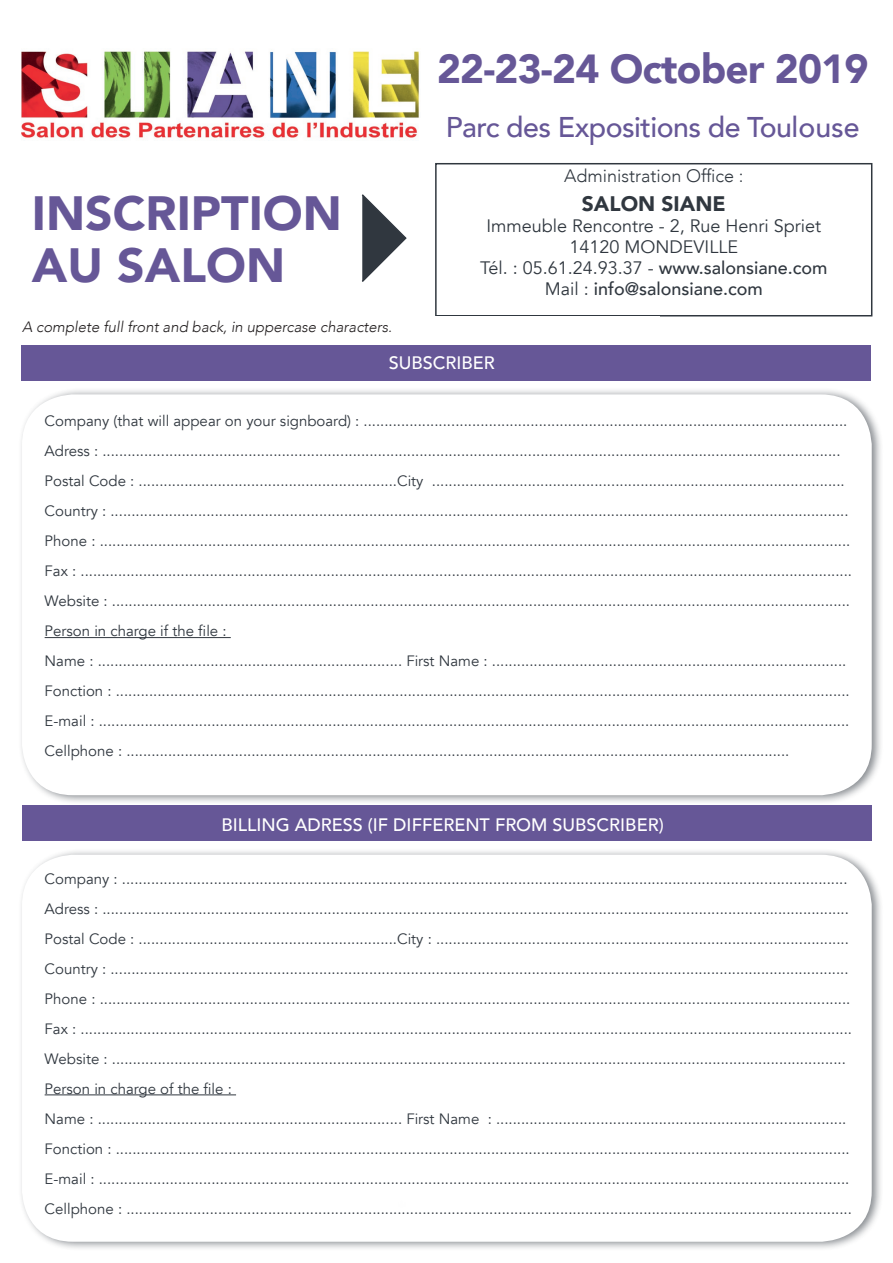
<style>
.page{position:relative;width:893px;height:1263px;background:#fff}
.page>*{position:absolute;margin:0;border:0;box-sizing:border-box;transform-origin:0 0}
.t1{font:900 48px/52.2px "Avenir";color:#665797}
.t2{font:900 40.5px "Avenir";letter-spacing:-.02em;color:#665797}
.t3{font:500 28.5px "Avenir";letter-spacing:-.02em;color:#665797}
.t4{font:900 21px "Avenir";color:#30373f}
.t5{font:18px/21px "Avenir";color:#30373f;text-align:center}
.t6{font:500 18px "Avenir";color:#fff}
.t7{font:300 18px "Avenir";color:#30373f}
.t8{font:15px/30px "Avenir";color:#30373f}
.t9{font:italic 300 15px "Avenir";color:#231f20}
.s1{font-weight:500}
</style>
<div class="page">
<img style="left:21px;top:51px;width:399px;height:87px">
<div style="left:435px;top:163px;width:437px;height:153px;border:2px solid #30373f"></div>
<div style="left:18px;top:387px;width:866px;height:418px;background:#30373f;opacity:.58"></div>
<div style="left:22px;top:394px;width:850px;height:401px;background:#fff;border-radius:51px"></div>
<div style="left:18px;top:848px;width:866px;height:403px;background:#30373f;opacity:.58"></div>
<div style="left:22px;top:855px;width:850px;height:387px;background:#fff;border-radius:51px"></div>
<hr style="left:45px;top:637px;width:186px;height:1px;background:#30373f">
<div style="left:21px;top:345px;width:850px;height:36px;background:#665797"></div>
<div style="left:22px;top:806px;width:850px;height:35px;background:#665797"></div>
<hr style="left:45px;top:1094px;width:191px;height:1px;background:#30373f">
<svg style="left:361px;top:194px;width:46px;height:88px"></svg>
<h1 class="t1" style="left:32px;top:186px;width:312px">INSCRIPTION<br>AU SALON</h1>
<p class="t9" style="left:22px;top:318px;width:372px">A complete full front and back, in uppercase characters.</p>
<h2 class="t2" style="left:437px;top:34px;width:433px">22-23-24 October 2019</h2>
<h3 class="t3" style="left:446px;top:102px;width:415px">Parc des Expositions de Toulouse</h3>
<p class="t7" style="left:564px;top:166px;width:181px">Administration Office :</p>
<h3 class="t4" style="left:582px;top:186px;width:145px">SALON SIANE</h3>
<p class="t5" style="left:480px;top:216px;width:349px">Immeuble Rencontre - 2, Rue Henri Spriet<br>14120 MONDEVILLE<br>Tél. : 05.61.24.93.37 - <span class="s1">www.salonsiane.com<br></span>Mail : <span class="s1">info@salonsiane.com</span></p>
<p class="t6" style="left:389px;top:347px;width:108px">SUBSCRIBER</p>
<p class="t8" style="left:45px;top:406px;width:809px">Company (that will appear on your signboard) : ....................................................................................................................<br>Adress : .................................................................................................................................................................................<br>Postal Code : ..............................................................City ...................................................................................................<br>Country : .................................................................................................................................................................................<br>Phone : ....................................................................................................................................................................................<br>Fax : .........................................................................................................................................................................................<br>Website : .................................................................................................................................................................................<br>Person in charge if the file :<br>Name : ......................................................................... First Name : .....................................................................................<br>Fonction : ................................................................................................................................................................................<br>E-mail : ....................................................................................................................................................................................<br>Cellphone : ...............................................................................................................................................................</p>
<p class="t6" style="left:222px;top:809px;width:444px">BILLING ADRESS (IF DIFFERENT FROM SUBSCRIBER)</p>
<p class="t8" style="left:45px;top:864px;width:809px">Company : ..............................................................................................................................................................................<br>Adress : ...................................................................................................................................................................................<br>Postal Code : ..............................................................City : ...................................................................................................<br>Country : .................................................................................................................................................................................<br>Phone : ....................................................................................................................................................................................<br>Fax : .........................................................................................................................................................................................<br>Website : ................................................................................................................................................................................<br>Person in charge of the file :<br>Name : ......................................................................... First Name : ....................................................................................<br>Fonction : ................................................................................................................................................................................<br>E-mail : ....................................................................................................................................................................................<br>Cellphone : ..............................................................................................................................................................................</p>
</div>
